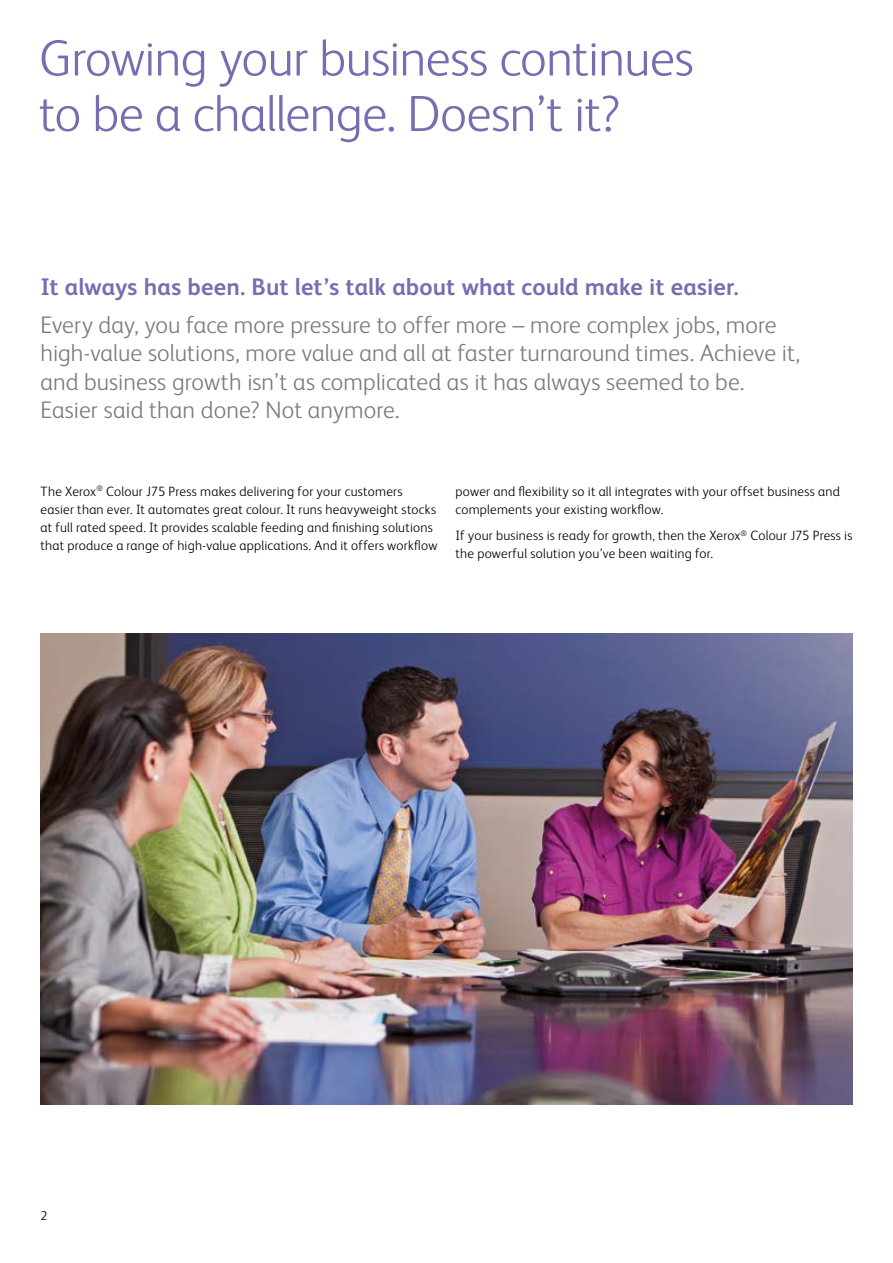
<style>
.page{position:relative;width:893px;height:1263px;background:#fff}
.page>*{position:absolute;margin:0;border:0;box-sizing:border-box;transform-origin:0 0}
.t1{font:300 51px/55.5px "Xerox Sans";letter-spacing:-.01em;color:#776db0}
.t2{font:300 24px/28.5px "Xerox Sans";letter-spacing:.005em;color:#7c7b7b}
.t3{font:700 24px "Xerox Sans";letter-spacing:.005em;color:#776db0}
.t4{font:300 13.5px/18px "Xerox Sans";letter-spacing:.02em;color:#000}
.t5{font:300 12.75px "Xerox Sans";color:#000}
</style>
<div class="page">
<img style="left:40px;top:634px;width:812px;height:470px">
<h1 class="t1" style="left:39px;top:28px;width:656px">Growing your business continues to be a challenge. Doesn’t it?</h1>
<h2 class="t3" style="left:40px;top:271px;width:700px">It always has been. But let’s talk about what could make it easier.</h2>
<p class="t2" style="left:40px;top:309px;width:761px">Every day, you face more pressure to offer more – more complex jobs, more high-value solutions, more value and all at faster turnaround times. Achieve it, and business growth isn’t as complicated as it has always seemed to be.<br>Easier said than done? Not anymore.</p>
<p class="t4" style="left:40px;top:481px;width:398px">The Xerox<sup>®</sup> Colour J75 Press makes delivering for your customers easier than ever. It automates great colour. It runs heavyweight stocks at full rated speed. It provides scalable feeding and finishing solutions that produce a range of high-value applications. And it offers workflow</p>
<p class="t4" style="left:455px;top:481px;width:386px">power and flexibility so it all integrates with your offset business and complements your existing workflow.</p>
<p class="t4" style="left:455px;top:526px;width:398px">If your business is ready for growth, then the Xerox<sup>®</sup> Colour J75 Press is the powerful solution you’ve been waiting for.</p>
<p class="t5" style="left:40px;top:1207px;width:8px">2</p>
</div>
